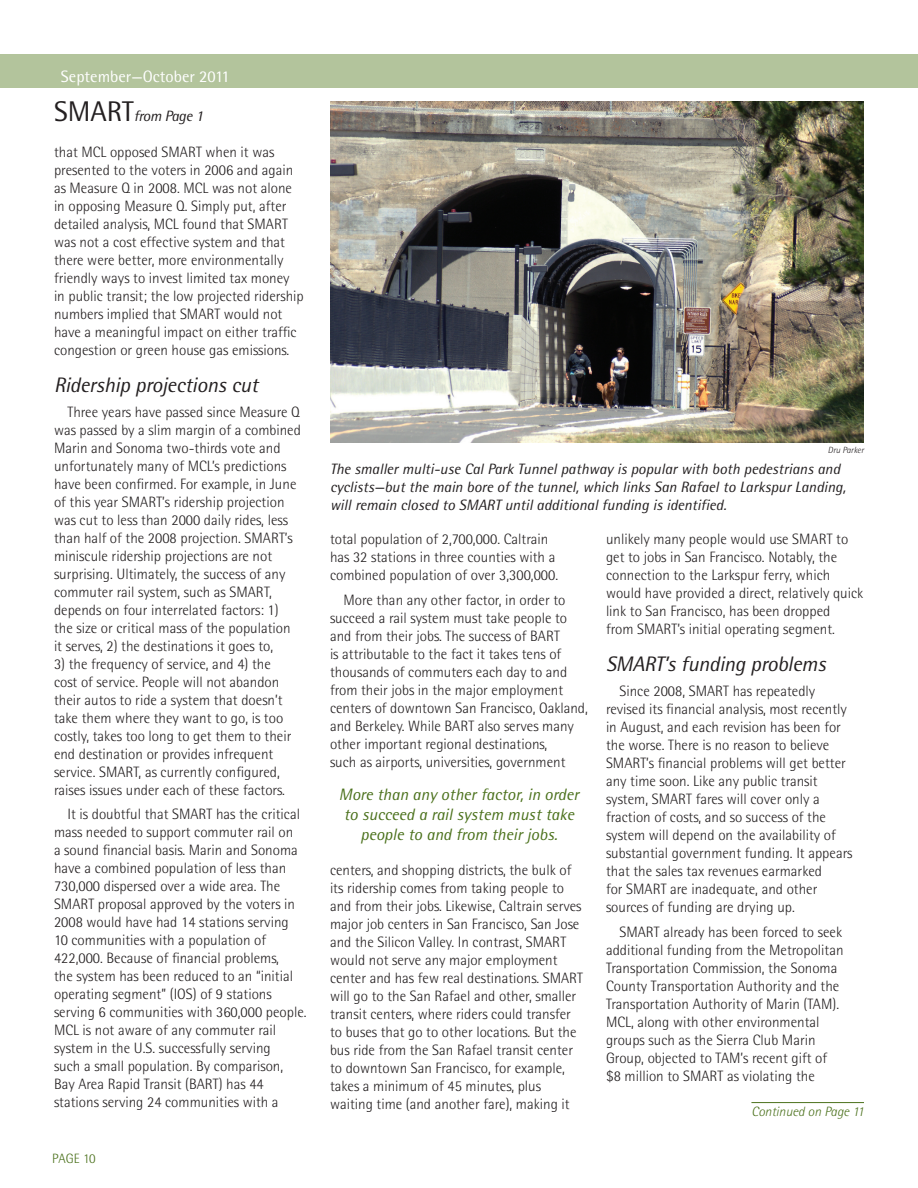
<style>
.page{position:relative;width:918px;height:1188px;background:#fff}
.page>*{position:absolute;margin:0;border:0;box-sizing:border-box;transform-origin:0 0}
.t1{font:italic 21px "Rotis Semi Sans Std";letter-spacing:-.01em;color:#231f20}
.t2{font:italic 16.5px/19.8px "Rotis Semi Sans Std";color:#4b711c;text-align:center}
.t3{font:16.5px "Rotis Semi Sans Std";color:#fff}
.t4{font:300 15px/18px "Rotis Semi Sans Std";color:#231f20}
.t5{font:italic 15px/18px "Rotis Semi Sans Std";color:#231f20}
.t6{font:italic 15px "Rotis Semi Sans Std";letter-spacing:-.02em;color:#231f20}
.t7{font:italic 300 13.5px "Rotis Semi Sans Std";color:#4b711c}
.t8{font:300 13.5px "Rotis Semi Sans Std";letter-spacing:-.01em;color:#4b711c}
.t9{font:italic 300 9px "Rotis Semi Sans Std";color:#231f20}
.s1{font-style:normal;font-size:28.5px}
</style>
<div class="page">
<div style="left:0;top:54px;width:918px;height:34px;background:#b3c49c"></div>
<hr style="left:751px;top:1102px;width:113px;height:1px;background:#4b711c">
<img style="left:330px;top:101px;width:534px;height:342px">
<p class="t3" style="left:61px;top:67px;width:170px">September—October 2011</p>
<p class="t6" style="left:54px;top:107px;width:151px"><span class="s1">SMART</span>from Page 1</p>
<p class="t4" style="left:54px;top:143px;width:251px">that MCL opposed SMART when it was presented to the voters in 2006 and again as Measure Q in 2008. MCL was not alone in opposing Measure Q. Simply put, after detailed analysis, MCL found that SMART was not a cost effective system and that there were better, more environmentally friendly ways to invest limited tax money in public transit; the low projected ridership numbers implied that SMART would not have a meaningful impact on either traffic congestion or green house gas emissions.</p>
<h1 class="t1" style="left:54px;top:372px;width:206px">Ridership projections cut</h1>
<p class="t4" style="left:54px;top:403px;width:249px;text-indent:14px">Three years have passed since Measure Q was passed by a slim margin of a combined Marin and Sonoma two-thirds vote and unfortunately many of MCL’s predictions have been confirmed. For example, in June of this year SMART’s ridership projection was cut to less than 2000 daily rides, less than half of the 2008 projection. SMART’s miniscule ridership projections are not surprising. Ultimately, the success of any commuter rail system, such as SMART, depends on four interrelated factors: 1) the size or critical mass of the population it serves, 2) the destinations it goes to,</p>
<p class="t4" style="left:54px;top:655px;width:239px">3) the frequency of service, and 4) the cost of service. People will not abandon their autos to ride a system that doesn’t take them where they want to go, is too costly, takes too long to get them to their end destination or provides infrequent service. SMART, as currently configured, raises issues under each of these factors.</p>
<p class="t4" style="left:54px;top:805px;width:254px;text-indent:14px">It is doubtful that SMART has the critical mass needed to support commuter rail on<br>a sound financial basis. Marin and Sonoma have a combined population of less than 730,000 dispersed over a wide area. The SMART proposal approved by the voters in 2008 would have had 14 stations serving<br>10 communities with a population of 422,000. Because of financial problems,<br>the system has been reduced to an “initial operating segment” (IOS) of 9 stations serving 6 communities with 360,000 people.<br>MCL is not aware of any commuter rail system in the U.S. successfully serving<br>such a small population. By comparison, Bay Area Rapid Transit (BART) has 44 stations serving 24 communities with a</p>
<p class="t8" style="left:52px;top:1151px;width:45px">PAGE 10</p>
<p class="t9" style="left:828px;top:445px;width:38px">Dru Parker</p>
<p class="t5" style="left:330px;top:460px;width:517px">The smaller multi-use Cal Park Tunnel pathway is popular with both pedestrians and cyclists—but the main bore of the tunnel, which links San Rafael to Larkspur Landing, will remain closed to SMART until additional funding is identified.</p>
<p class="t4" style="left:330px;top:530px;width:230px">total population of 2,700,000. Caltrain has 32 stations in three counties with a combined population of over 3,300,000.</p>
<p class="t4" style="left:330px;top:591px;width:259px;text-indent:14px">More than any other factor, in order to succeed a rail system must take people to and from their jobs. The success of BART<br>is attributable to the fact it takes tens of thousands of commuters each day to and from their jobs in the major employment centers of downtown San Francisco, Oakland, and Berkeley. While BART also serves many other important regional destinations,<br>such as airports, universities, government</p>
<p class="t2" style="left:339px;top:785px;width:242px">More than any other factor, in order to succeed a rail system must take people to and from their jobs.</p>
<p class="t4" style="left:330px;top:861px;width:255px">centers, and shopping districts, the bulk of its ridership comes from taking people to and from their jobs. Likewise, Caltrain serves major job centers in San Francisco, San Jose and the Silicon Valley. In contrast, SMART would not serve any major employment center and has few real destinations. SMART will go to the San Rafael and other, smaller transit centers, where riders could transfer to buses that go to other locations. But the bus ride from the San Rafael transit center to downtown San Francisco, for example, takes a minimum of 45 minutes, plus waiting time (and another fare), making it</p>
<p class="t4" style="left:606px;top:530px;width:259px">unlikely many people would use SMART to get to jobs in San Francisco. Notably, the connection to the Larkspur ferry, which would have provided a direct, relatively quick link to San Francisco, has been dropped<br>from SMART’s initial operating segment.</p>
<h1 class="t1" style="left:606px;top:651px;width:221px">SMART’s funding problems</h1>
<p class="t4" style="left:606px;top:682px;width:248px;text-indent:14px">Since 2008, SMART has repeatedly revised its financial analysis, most recently in August, and each revision has been for the worse. There is no reason to believe SMART’s financial problems will get better any time soon. Like any public transit system, SMART fares will cover only a fraction of costs, and so success of the system will depend on the availability of substantial government funding. It appears that the sales tax revenues earmarked<br>for SMART are inadequate, and other sources of funding are drying up.</p>
<p class="t4" style="left:606px;top:923px;width:239px;text-indent:14px">SMART already has been forced to seek additional funding from the Metropolitan Transportation Commission, the Sonoma County Transportation Authority and the Transportation Authority of Marin (TAM).<br>MCL, along with other environmental groups such as the Sierra Club Marin Group, objected to TAM’s recent gift of $8 million to SMART as violating the</p>
<p class="t7" style="left:751px;top:1104px;width:114px">Continued on Page 11</p>
</div>
